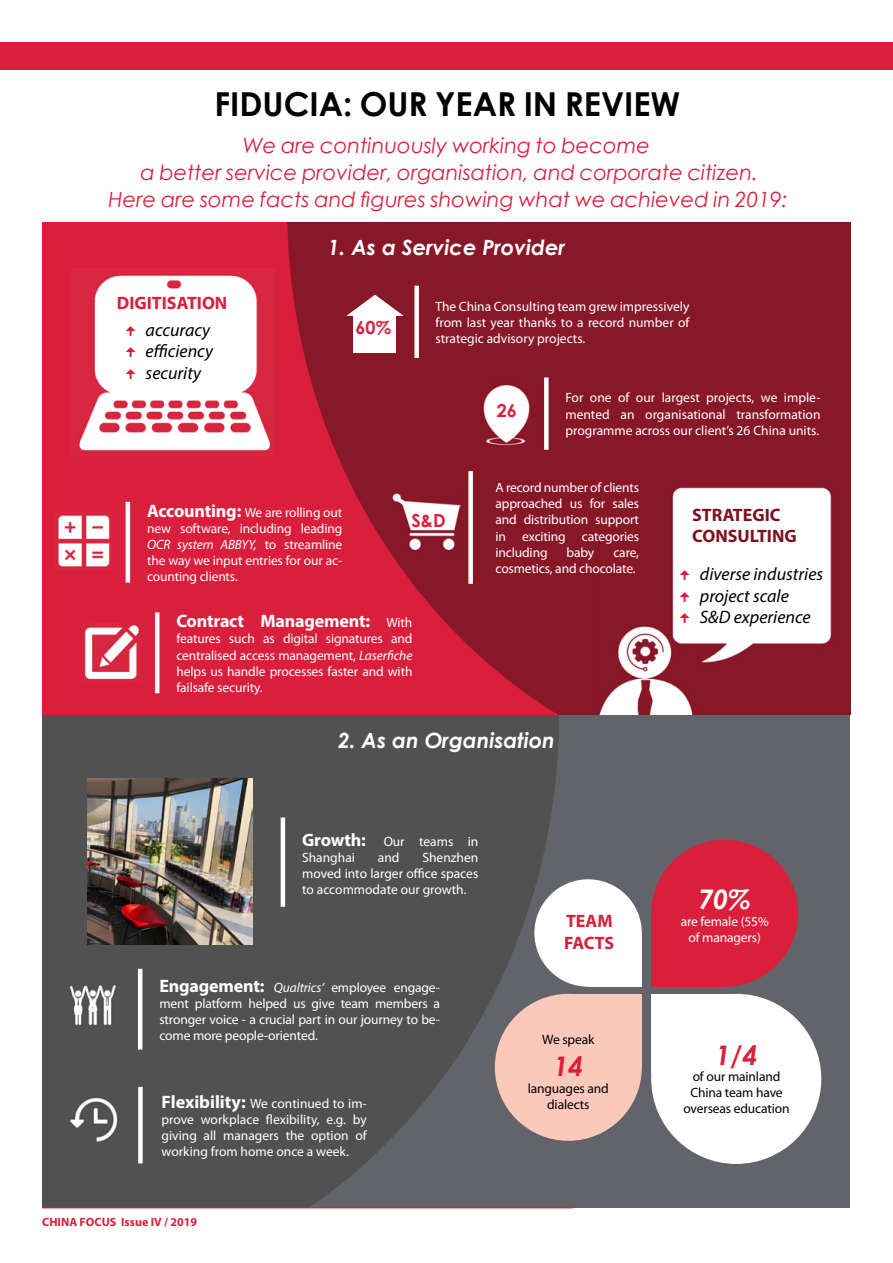
<style>
.page{position:relative;width:893px;height:1263px;background:#fff}
.page>*{position:absolute;margin:0;border:0;box-sizing:border-box;transform-origin:0 0}
.t1{font:700 33px "Century Gothic";color:#000}
.t2{font:italic 700 27px "Century Gothic";color:#da1f3d}
.t3{font:italic 700 27px "Century Gothic";color:#fff}
.t4{font:italic 21px/27px "Century Gothic";color:#da1f3d;text-align:center}
.t5{font:italic 700 21px "Century Gothic";color:#fff}
.t6{font:italic 18px/21.6px "Myriad Pro";color:#000}
.t7{font:700 18px "Myriad Pro";letter-spacing:-.01em;color:#fff}
.t8{font:700 18px/21.6px "Myriad Pro";color:#da1f3d}
.t9{font:700 18px/21.6px "Myriad Pro";color:#7e1220}
.t10{font:700 18px "Century Gothic";color:#da1f3d}
.t11{font:13.5px/16.2px "Myriad Pro";letter-spacing:-.01em;color:#fff;text-align:justify}
.t12{font:13.5px/16.2px "Myriad Pro";letter-spacing:-.01em;color:#000;text-align:center}
.t13{font:700 12px "Myriad Pro";color:#da1f3d}
.s1{font-weight:700;font-size:18px}
.s2{font-style:italic}
.s3{font-weight:400;font-size:13.5px}
</style>
<div class="page">
<div style="left:43px;top:222px;width:807px;height:492px;background:#da1f3d"></div>
<svg style="left:287px;top:222px;width:563px;height:492px;fill:#881828"></svg>
<img style="left:598px;top:487px;width:237px;height:228px">
<div style="left:43px;top:715px;width:807px;height:492px;background:#626469"></div>
<svg style="left:43px;top:715px;width:516px;height:492px;background:#535354"></svg>
<div style="left:0;top:42px;width:893px;height:28px;background:#da1f3d"></div>
<hr style="left:42px;top:1207px;width:531px;height:1px;background:#da1f3d">
<hr style="left:155px;top:612px;width:4px;height:81px;background:#fff">
<div style="left:468px;top:471px;width:5px;height:113px;background:#fff"></div>
<div style="left:544px;top:377px;width:5px;height:73px;background:#fff"></div>
<div style="left:414px;top:286px;width:5px;height:72px;background:#fff"></div>
<img style="left:79px;top:275px;width:191px;height:177px">
<hr style="left:126px;top:502px;width:4px;height:81px;background:#fff">
<img style="left:58px;top:515px;width:52px;height:52px">
<img style="left:84px;top:624px;width:55px;height:56px">
<img style="left:474px;top:382px;width:65px;height:65px">
<img style="left:392px;top:488px;width:68px;height:68px">
<div style="left:138px;top:1087px;width:5px;height:76px;background:#fff"></div>
<img style="left:66px;top:1096px;width:58px;height:46px">
<hr style="left:138px;top:969px;width:4px;height:80px;background:#fff">
<img style="left:66px;top:980px;width:57px;height:46px">
<hr style="left:281px;top:817px;width:4px;height:90px;background:#fff">
<div style="left:588px;top:933px;width:54px;height:54px;background:#fff"></div>
<div style="left:534px;top:879px;width:108px;height:108px;background:#fff;border-radius:50%"></div>
<div style="left:651px;top:913px;width:74px;height:74px;background:#da1f3d"></div>
<div style="left:651px;top:840px;width:147px;height:147px;background:#da1f3d;border-radius:50%"></div>
<div style="left:651px;top:994px;width:85px;height:79px;background:#fff"></div>
<div style="left:651px;top:994px;width:170px;height:170px;background:#fff;border-radius:50%"></div>
<div style="left:568px;top:994px;width:74px;height:73px;background:#fbc9bc"></div>
<div style="left:495px;top:994px;width:147px;height:147px;background:#fbc9bc;border-radius:50%"></div>
<img style="left:87px;top:778px;width:166px;height:166px">
<div style="left:353px;top:315px;width:42px;height:38px;background:#fff"></div>
<svg style="left:346px;top:295px;width:58px;height:21px"></svg>
<svg style="left:680px;top:570px;width:10px;height:10px"></svg>
<svg style="left:680px;top:592px;width:10px;height:9px"></svg>
<svg style="left:680px;top:613px;width:10px;height:10px"></svg>
<svg style="left:126px;top:326px;width:9px;height:10px"></svg>
<svg style="left:126px;top:347px;width:9px;height:10px"></svg>
<svg style="left:126px;top:369px;width:9px;height:10px"></svg>
<h1 class="t1" style="left:214px;top:79px;width:467px">FIDUCIA: OUR YEAR IN REVIEW</h1>
<h3 class="t4" style="left:109px;top:132px;width:680px">We are continuously working to become<br>a better service provider, organisation, and corporate citizen.<br>Here are some facts and figures showing what we achieved in 2019:</h3>
<h3 class="t5" style="left:328px;top:231px;width:239px">1. As a Service Provider</h3>
<h3 class="t8" style="left:117px;top:291px;width:112px">DIGITISATION</h3>
<h3 class="t6" style="left:146px;top:319px;width:69px">accuracy efficiency security</h3>
<h3 class="t10" style="left:355px;top:314px;width:37px">60%</h3>
<p class="t11" style="left:435px;top:298px;width:255px">The China Consulting team grew impressively from last year thanks to a record number of strategic advisory projects.</p>
<h3 class="t10" style="left:497px;top:396px;width:22px">26</h3>
<p class="t11" style="left:565px;top:390px;width:257px">For one of our largest projects, we imple&shy;mented an organisational transformation programme across our client’s 26 China units.</p>
<p class="t11" style="left:495px;top:480px;width:145px">A record number of clients approached us for sales and distribution support in exciting categories including</p>
<p class="t11" style="left:147px;top:504px;width:197px"><span class="s1">Accounting:</span> We are rolling out new software, including leading <span class="s2">OCR system ABBYY,</span> to streamline the way we input entries for our ac&shy;counting clients.</p>
<h3 class="t9" style="left:692px;top:503px;width:106px">STRATEGIC<br>CONSULTING</h3>
<h3 class="t10" style="left:411px;top:507px;width:36px">S&amp;D</h3>
<p class="t11" style="left:567px;top:544px;width:29px">baby</p>
<p class="t11" style="left:495px;top:544px;width:145px;text-align:right">care,<br>cosmetics, and chocolate.</p>
<h3 class="t6" style="left:700px;top:563px;width:125px">diverse industries project scale<br>S&amp;D experience</h3>
<h3 class="t7" style="left:176px;top:609px;width:237px">Contract Management: <span class="s3">With</span></h3>
<p class="t11" style="left:176px;top:631px;width:238px">features such as digital signatures and centralised access management, <span class="s2">Laserfiche </span>helps us handle processes faster and with failsafe security.</p>
<h3 class="t5" style="left:338px;top:724px;width:218px">2. As an Organisation</h3>
<p class="t11" style="left:302px;top:833px;width:178px"><span class="s1">Growth:</span> Our teams in<br>Shanghai</p>
<p class="t11" style="left:302px;top:849px;width:178px;text-indent:120px">Shenzhen moved into larger office spaces to accommodate our growth.</p>
<p class="t11" style="left:378px;top:849px;width:23px">and</p>
<p class="t11" style="left:159px;top:979px;width:282px"><span class="s1">Engagement:</span> <span class="s2">Qualtrics’</span> employee engage&shy;ment platform helped us give team members a stronger voice - a crucial part in our journey to be&shy;come more people-oriented.</p>
<p class="t11" style="left:162px;top:1095px;width:207px"><span class="s1">Flexibility:</span> We continued to im&shy;prove workplace flexibility, e.g. by giving all managers the option of working from home once a week.</p>
<p class="t13" style="left:42px;top:1214px;width:157px">CHINA FOCUS Issue IV / 2019</p>
<h3 class="t8" style="left:564px;top:910px;width:52px">TEAM<br>FACTS</h3>
<p class="t12" style="left:542px;top:1031px;width:54px">We speak</p>
<h2 class="t2" style="left:553px;top:1046px;width:31px">14</h2>
<p class="t12" style="left:528px;top:1080px;width:83px">languages and dialects</p>
<h2 class="t3" style="left:698px;top:879px;width:54px">70%</h2>
<p class="t11" style="left:681px;top:913px;width:90px;text-align:center">are female (55% of managers)</p>
<h2 class="t2" style="left:715px;top:1034px;width:44px">1/4</h2>
<p class="t12" style="left:683px;top:1068px;width:108px">of our mainland<br>China team have overseas education</p>
</div>
